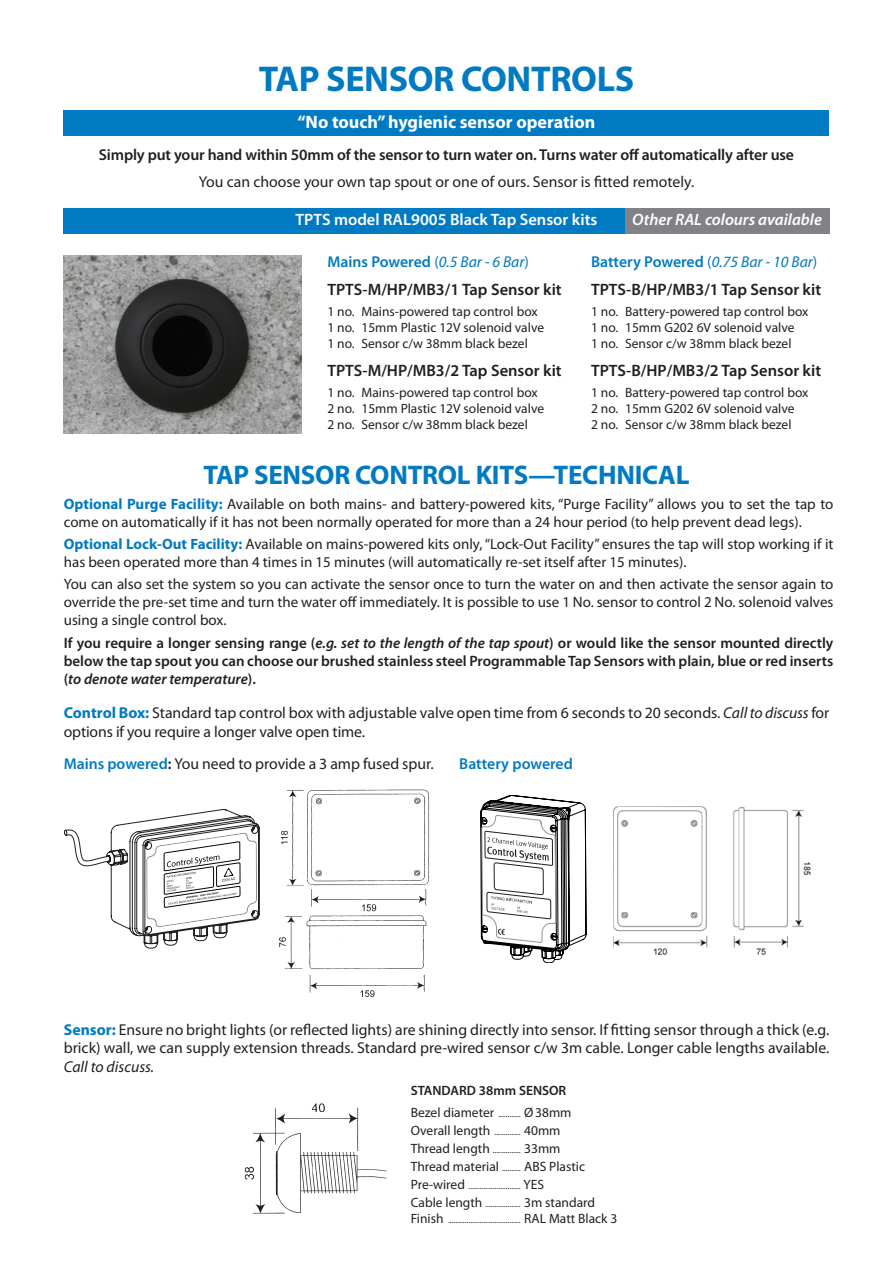
<style>
.page{position:relative;width:893px;height:1263px;background:#fff}
.page>*{position:absolute;margin:0;border:0;box-sizing:border-box;transform-origin:0 0}
.t1{font:700 36px "Myriad Pro";letter-spacing:-.01em;color:#007ac2}
.t2{font:700 27px "Myriad Pro";letter-spacing:-.01em;color:#007ac2}
.t3{font:700 18px "Myriad Pro";color:#fff}
.t4{font:600 16.5px "Myriad Pro";color:#231f20}
.t5{font:600 16.5px "Myriad Pro";color:#fff}
.t6{font:italic 600 16.5px "Myriad Pro";color:#fff}
.t7{font:15.75px/18.9px "Myriad Pro";color:#231f20}
.t8{font:600 15.75px "Myriad Pro";letter-spacing:-.01em;color:#231f20}
.t9{font:600 15.75px "Myriad Pro";color:#007ac2}
.t10{font:15px/18px "Myriad Pro";color:#231f20}
.t11{font:600 15px/18px "Myriad Pro";color:#231f20;text-align:justify}
.t12{font:13.5px "Myriad Pro";color:#231f20}
.t13{font:600 13.5px "Myriad Pro";color:#231f20}
.t14{font:9px "Myriad Pro";color:#231f20}
.s1{font-weight:400}
.s2{font-weight:400;font-style:italic}
.s3{font-weight:700;color:#007ac2}
.s4{font-style:italic}
.s5{font-weight:600;color:#007ac2}
.s6{font-weight:600}
.s7{font-size:9px}
.s8{font-size:13.5px}
</style>
<div class="page">
<div style="left:625px;top:208px;width:204px;height:26px;background:#808285"></div>
<img style="left:64px;top:255px;width:238px;height:179px">
<div style="left:64px;top:208px;width:561px;height:26px;background:#007ac2"></div>
<div style="left:64px;top:111px;width:765px;height:25px;background:#007ac2"></div>
<img style="left:281px;top:789px;width:149px;height:97px">
<img style="left:311px;top:889px;width:116px;height:23px">
<img style="left:279px;top:915px;width:148px;height:83px">
<svg style="left:480px;top:795px;width:106px;height:168px"></svg>
<img style="left:613px;top:806px;width:95px;height:149px">
<div style="left:620px;top:854px;width:79px;height:38px;background:#fff"></div>
<img style="left:733px;top:807px;width:78px;height:148px">
<svg style="left:64px;top:809px;width:196px;height:139px"></svg>
<div style="left:165px;top:853px;width:11px;height:7px;background:#fff"></div>
<div style="left:228px;top:903px;width:13px;height:6px;background:#fff"></div>
<img style="left:244px;top:1103px;width:143px;height:111px">
<p class="t1" style="left:259px;top:55px;width:377px">TAP SENSOR CONTROLS</p>
<p class="t3" style="left:297px;top:111px;width:300px">“No touch” hygienic sensor operation</p>
<p class="t8" style="left:99px;top:145px;width:697px">Simply put your hand within 50mm of the sensor to turn water on. Turns water off automatically after use</p>
<p class="t7" style="left:199px;top:172px;width:497px">You can choose your own tap spout or one of ours. Sensor is fitted remotely.</p>
<p class="t5" style="left:296px;top:209px;width:303px">TPTS model RAL9005 Black Tap Sensor kits</p>
<p class="t6" style="left:632px;top:209px;width:191px">Other RAL colours available</p>
<p class="t9" style="left:327px;top:252px;width:203px">Mains Powered <span class="s1">(</span><span class="s2">0.5 Bar - 6 Bar</span><span class="s1">)</span></p>
<p class="t4" style="left:327px;top:279px;width:236px">TPTS-M/HP/MB3/1 Tap Sensor kit</p>
<p class="t12" style="left:327px;top:303px;width:212px">1 no. Mains-powered tap control box</p>
<p class="t12" style="left:327px;top:319px;width:218px">1 no. 15mm Plastic 12V solenoid valve</p>
<p class="t12" style="left:327px;top:335px;width:202px">1 no. Sensor c/w 38mm black bezel</p>
<p class="t4" style="left:327px;top:360px;width:236px">TPTS-M/HP/MB3/2 Tap Sensor kit</p>
<p class="t12" style="left:327px;top:384px;width:212px">1 no. Mains-powered tap control box</p>
<p class="t12" style="left:327px;top:400px;width:218px">2 no. 15mm Plastic 12V solenoid valve</p>
<p class="t12" style="left:327px;top:416px;width:202px">2 no. Sensor c/w 38mm black bezel</p>
<p class="t9" style="left:591px;top:252px;width:228px">Battery Powered <span class="s1">(</span><span class="s2">0.75 Bar - 10 Bar</span><span class="s1">)</span></p>
<p class="t4" style="left:591px;top:279px;width:232px">TPTS-B/HP/MB3/1 Tap Sensor kit</p>
<p class="t12" style="left:591px;top:303px;width:219px">1 no. Battery-powered tap control box</p>
<p class="t12" style="left:591px;top:319px;width:205px">1 no. 15mm G202 6V solenoid valve</p>
<p class="t12" style="left:591px;top:335px;width:202px">1 no. Sensor c/w 38mm black bezel</p>
<p class="t4" style="left:591px;top:360px;width:232px">TPTS-B/HP/MB3/2 Tap Sensor kit</p>
<p class="t12" style="left:591px;top:384px;width:219px">1 no. Battery-powered tap control box</p>
<p class="t12" style="left:591px;top:400px;width:205px">2 no. 15mm G202 6V solenoid valve</p>
<p class="t12" style="left:591px;top:416px;width:202px">2 no. Sensor c/w 38mm black bezel</p>
<p class="t2" style="left:203px;top:457px;width:487px">TAP SENSOR CONTROL KITS—TECHNICAL</p>
<p class="t10" style="left:64px;top:494px;width:771px"><span class="s3">Optional Purge Facility:</span> Available on both mains- and battery-powered kits, “Purge Facility” allows you to set the tap to come on automatically if it has not been normally operated for more than a 24 hour period (to help prevent dead legs).</p>
<p class="t10" style="left:64px;top:535px;width:771px"><span class="s3">Optional Lock-Out Facility:</span> Available on mains-powered kits only, “Lock-Out Facility” ensures the tap will stop working if it has been operated more than 4 times in 15 minutes (will automatically re-set itself after 15 minutes).</p>
<p class="t10" style="left:64px;top:575px;width:771px;text-align:justify">You can also set the system so you can activate the sensor once to turn the water on and then activate the sensor again to override the pre-set time and turn the water off immediately. It is possible to use 1 No. sensor to control 2 No. solenoid valves using a single control box.</p>
<p class="t11" style="left:64px;top:633px;width:771px">If you require a longer sensing range (<span class="s4">e.g. set to the length of the tap spout</span>) or would like the sensor mounted directly below the tap spout you can choose our brushed stainless steel Programmable Tap Sensors with plain, blue or red inserts (<span class="s4">to denote water temperature</span>).</p>
<p class="t7" style="left:64px;top:703px;width:767px"><span class="s3">Control Box:</span> Standard tap control box with adjustable valve open time from 6 seconds to 20 seconds. <span class="s4">Call to discuss</span> for options if you require a longer valve open time.</p>
<p class="t7" style="left:64px;top:754px;width:371px"><span class="s5">Mains powered</span><span class="s6">:</span> You need to provide a 3 amp fused spur.</p>
<p class="t9" style="left:459px;top:753px;width:115px">Battery powered</p>
<p class="t7" style="left:64px;top:1019px;width:767px;text-align:justify"><span class="s3">Sensor:</span> Ensure no bright lights (or reflected lights) are shining directly into sensor. If fitting sensor through a thick (e.g. brick) wall, we can supply extension threads. Standard pre-wired sensor c/w 3m cable. Longer cable lengths available.<br><span class="s4">Call to discuss.</span></p>
<p class="t13" style="left:411px;top:1081px;width:157px">STANDARD 38mm SENSOR</p>
<p class="t12" style="left:411px;top:1104px;width:162px">Bezel diameter <span class="s7">............</span> Ø38mm</p>
<p class="t12" style="left:411px;top:1122px;width:151px">Overall length <span class="s7">..............</span> 40mm</p>
<p class="t12" style="left:411px;top:1140px;width:151px">Thread length <span class="s7">...............</span> 33mm</p>
<p class="t12" style="left:411px;top:1158px;width:176px">Thread material <span class="s7">..........</span> ABS Plastic</p>
<p class="t14" style="left:411px;top:1180px;width:135px"><span class="s8">Pre-wired</span> ............................ <span class="s8">YES</span></p>
<p class="t12" style="left:411px;top:1194px;width:186px">Cable length <span class="s7">...................</span> 3m standard</p>
<p class="t14" style="left:411px;top:1214px;width:208px"><span class="s8">Finish</span> ....................................... <span class="s8">RAL Matt Black 3</span></p>
</div>
